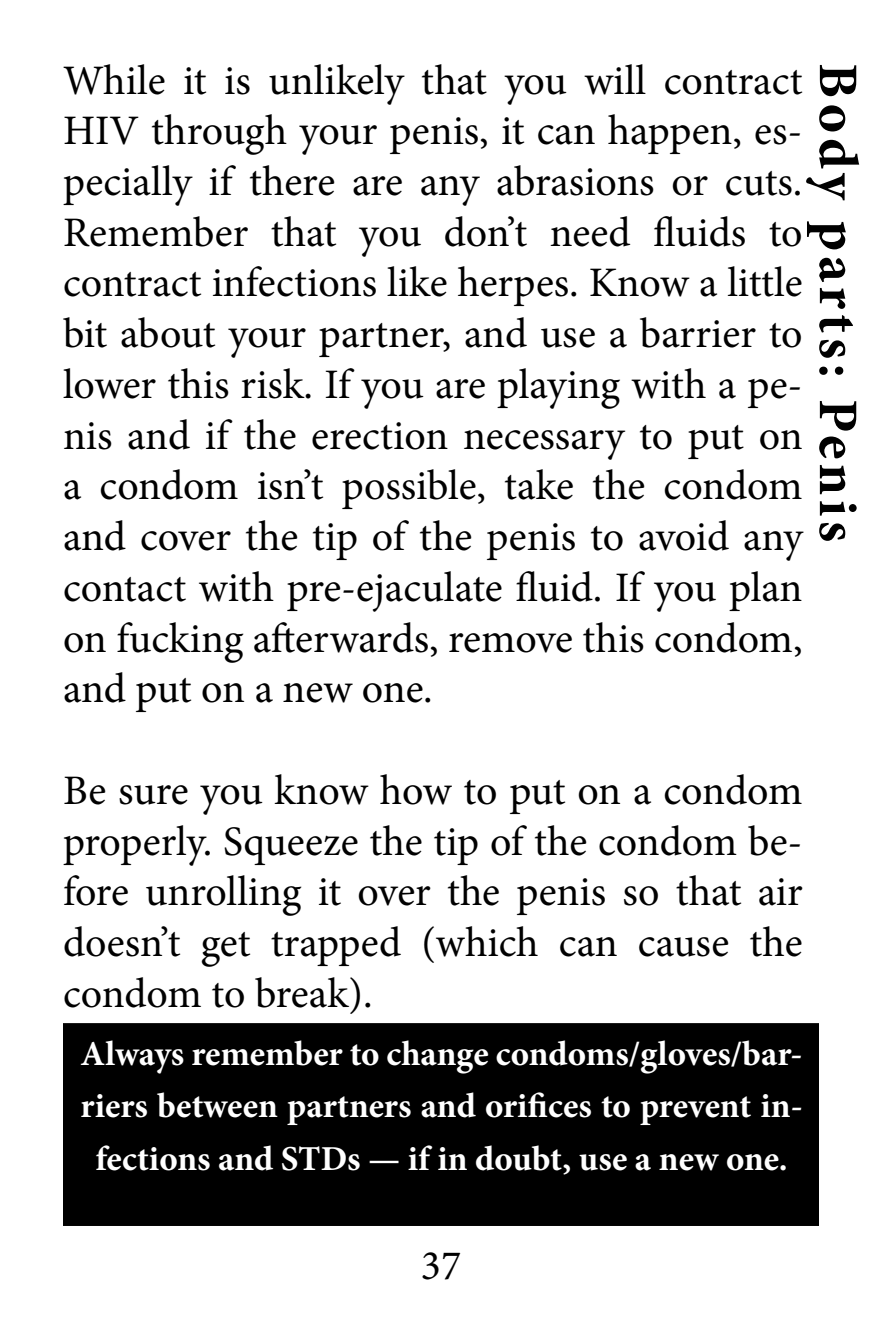
<style>
.page{position:relative;width:882px;height:1323px;background:#fff}
.page>*{position:absolute;margin:0;border:0;box-sizing:border-box;transform-origin:0 0}
.t1{font:700 56px "Minion Pro";letter-spacing:.08em;color:#000}
.t2{font:42px/50.8px "Minion Pro";letter-spacing:-.005em;color:#000;text-align:justify}
.t3{font:700 35px/52.5px "Minion Pro";color:#fff;text-align:center}
</style>
<div class="page">
<div style="left:65px;top:1025px;width:752px;height:199px;background:#000"></div>
<div style="left:63px;top:1023px;width:756px;height:203px;border:4px solid #000"></div>
<p class="t2" style="left:63px;top:55px;width:741px">While it is unlikely that you will contract HIV through your penis, it can happen, es&shy;pecially if there are any abrasions or cuts.<br>Remember that you don’t need fluids to contract infections like herpes. Know a little bit about your partner, and use a barrier to lower this risk. If you are playing with a pe&shy;nis and if the erection necessary to put on a condom isn’t possible, take the condom and cover the tip of the penis to avoid any contact with pre-ejaculate fluid. If you plan on fucking afterwards, remove this condom, and put on a new one.</p>
<h1 class="t1" style="left:877px;top:63px;width:481px;rotate:90deg">Body parts: Penis</h1>
<p class="t2" style="left:63px;top:765px;width:741px">Be sure you know how to put on a condom properly. Squeeze the tip of the condom be&shy;fore unrolling it over the penis so that air doesn’t get trapped (which can cause the condom to break).</p>
<p class="t3" style="left:81px;top:1027px;width:724px">Always remember to change condoms/gloves/bar&shy;riers between partners and orifices to prevent in&shy;fections and STDs — if in doubt, use a new one.</p>
<p class="t2" style="left:421px;top:1241px;width:42px">37</p>
</div>
